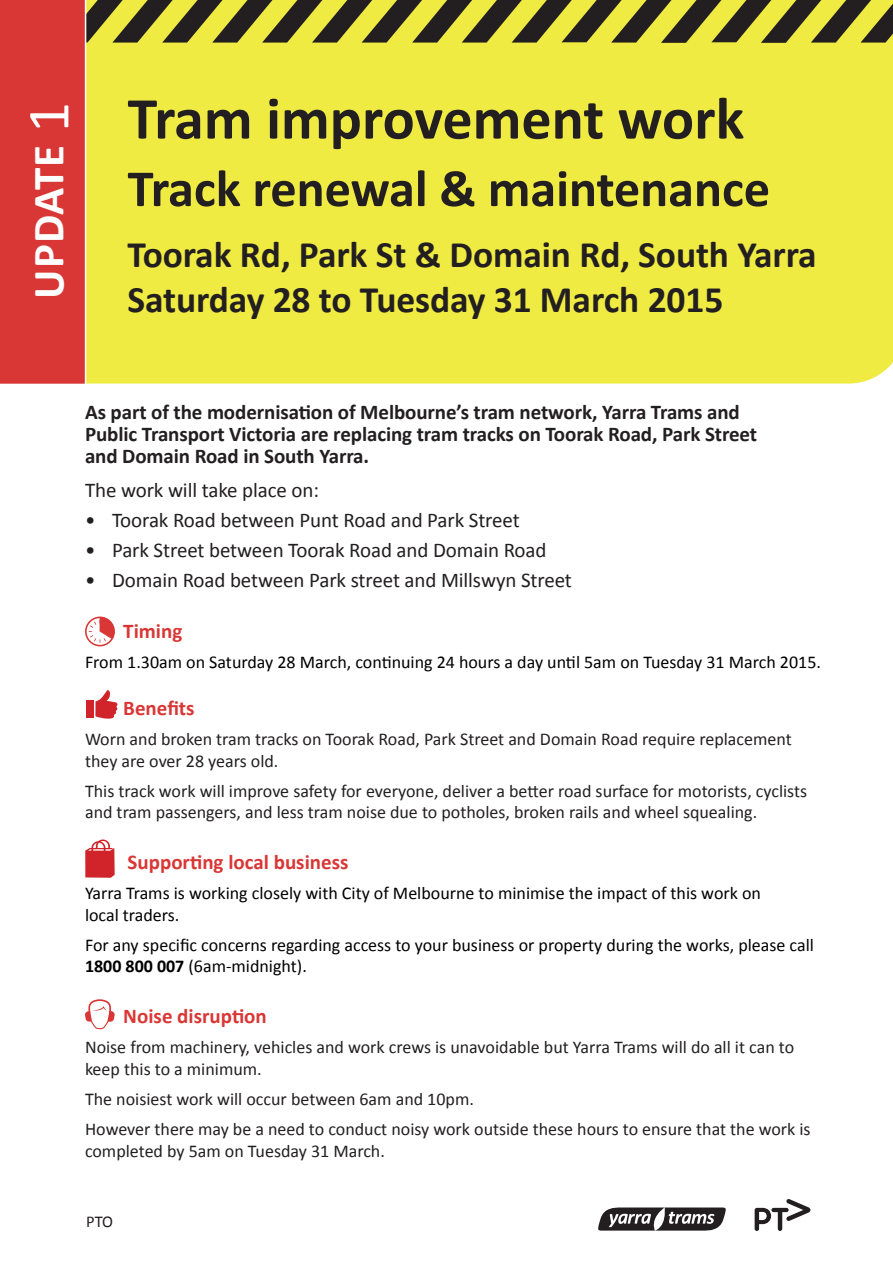
<style>
.page{position:relative;width:893px;height:1263px;background:#fff}
.page>*{position:absolute;margin:0;border:0;box-sizing:border-box;transform-origin:0 0}
.t1{font:700 60px "Calibri";color:#231f20}
.Text{font:60px "Calibri";color:#fff}
.t2{font:700 52.5px "Calibri";letter-spacing:-.005em;color:#231f20}
.Text-2{font:700 45px "Calibri";letter-spacing:.025em;color:#fff}
.t3{font:700 37.5px "Calibri";letter-spacing:-.005em;color:#231f20}
.Text-3{font:700 21px/21.6px "Calibri";letter-spacing:-.005em;color:#231f20}
.Text-4{font:21px "Calibri";letter-spacing:-.005em;color:#231f20}
.Text-5{font:700 21px "Calibri";color:#d93735}
.Text-6{font:18px/21.6px "Calibri";color:#231f20}
.Text-7{font:18px/21.6px "Calibri";color:#000}
.LETTER_BODY_COPY{font:16.5px "Calibri";color:#231f20}
.s1{font-weight:700}
</style>
<div class="page">
<svg style="left:598px;top:1207px;width:128px;height:23px"></svg>
<svg style="left:0;top:0;width:893px;height:384px;background:#e2cf40"></svg>
<svg style="left:85px;top:999px;width:30px;height:30px"></svg>
<svg style="left:755px;top:1199px;width:55px;height:32px"></svg>
<svg style="left:85px;top:616px;width:30px;height:30px"></svg>
<svg style="left:95px;top:690px;width:23px;height:29px"></svg>
<div style="left:86px;top:700px;width:8px;height:18px;background:#d1232a"></div>
<svg style="left:85px;top:839px;width:30px;height:39px"></svg>
<p class="Text" style="left:11px;top:133px;width:32px;rotate:-90deg">1</p>
<p class="Text-2" style="left:20px;top:299px;width:156px;rotate:-90deg">UPDATE</p>
<p class="t1" style="left:128px;top:80px;width:618px">Tram improvement work</p>
<p class="t2" style="left:128px;top:155px;width:644px">Track renewal &amp; maintenance</p>
<p class="t3" style="left:128px;top:231px;width:691px">Toorak Rd, Park St &amp; Domain Rd, South Yarra</p>
<p class="t3" style="left:128px;top:276px;width:597px">Saturday 28 to Tuesday 31 March 2015</p>
<p class="Text-3" style="left:85px;top:402px;width:674px">As part of the modernisation of Melbourne’s tram network, Yarra Trams and<br>Public Transport Victoria are replacing tram tracks on Toorak Road, Park Street and Domain Road in South Yarra.</p>
<p class="Text-4" style="left:85px;top:477px;width:235px">The work will take place on:</p>
<p class="Text-4" style="left:85px;top:507px;width:436px">• Toorak Road between Punt Road and Park Street</p>
<p class="Text-4" style="left:85px;top:537px;width:463px">• Park Street between Toorak Road and Domain Road</p>
<p class="Text-4" style="left:85px;top:567px;width:488px">• Domain Road between Park street and Millswyn Street</p>
<p class="Text-5" style="left:123px;top:617px;width:61px">Timing</p>
<p class="Text-7" style="left:85px;top:651px;width:737px">From 1.30am on Saturday 28 March, continuing 24 hours a day until 5am on Tuesday 31 March 2015.</p>
<p class="Text-5" style="left:123px;top:694px;width:73px">Benefits</p>
<p class="Text-6" style="left:85px;top:728px;width:708px">Worn and broken tram tracks on Toorak Road, Park Street and Domain Road require replacement they are over 28 years old.</p>
<p class="Text-6" style="left:85px;top:780px;width:724px">This track work will improve safety for everyone, deliver a better road surface for motorists, cyclists and tram passengers, and less tram noise due to potholes, broken rails and wheel squealing.</p>
<p class="Text-5" style="left:128px;top:849px;width:222px">Supporting local business</p>
<p class="Text-7" style="left:85px;top:882px;width:677px">Yarra Trams is working closely with City of Melbourne to minimise the impact of this work on local traders.</p>
<p class="Text-7" style="left:85px;top:934px;width:730px">For any specific concerns regarding access to your business or property during the works, please call<br><span class="s1">1800 800 007</span> (6am-midnight).</p>
<p class="Text-5" style="left:123px;top:1003px;width:145px">Noise disruption</p>
<p class="Text-6" style="left:85px;top:1036px;width:711px">Noise from machinery, vehicles and work crews is unavoidable but Yarra Trams will do all it can to keep this to a minimum.</p>
<p class="Text-6" style="left:85px;top:1088px;width:390px">The noisiest work will occur between 6am and 10pm.</p>
<p class="Text-6" style="left:85px;top:1118px;width:727px">However there may be a need to conduct noisy work outside these hours to ensure that the work is completed by 5am on Tuesday 31 March.</p>
<p class="LETTER_BODY_COPY" style="left:86px;top:1211px;width:28px">PTO</p>
</div>
